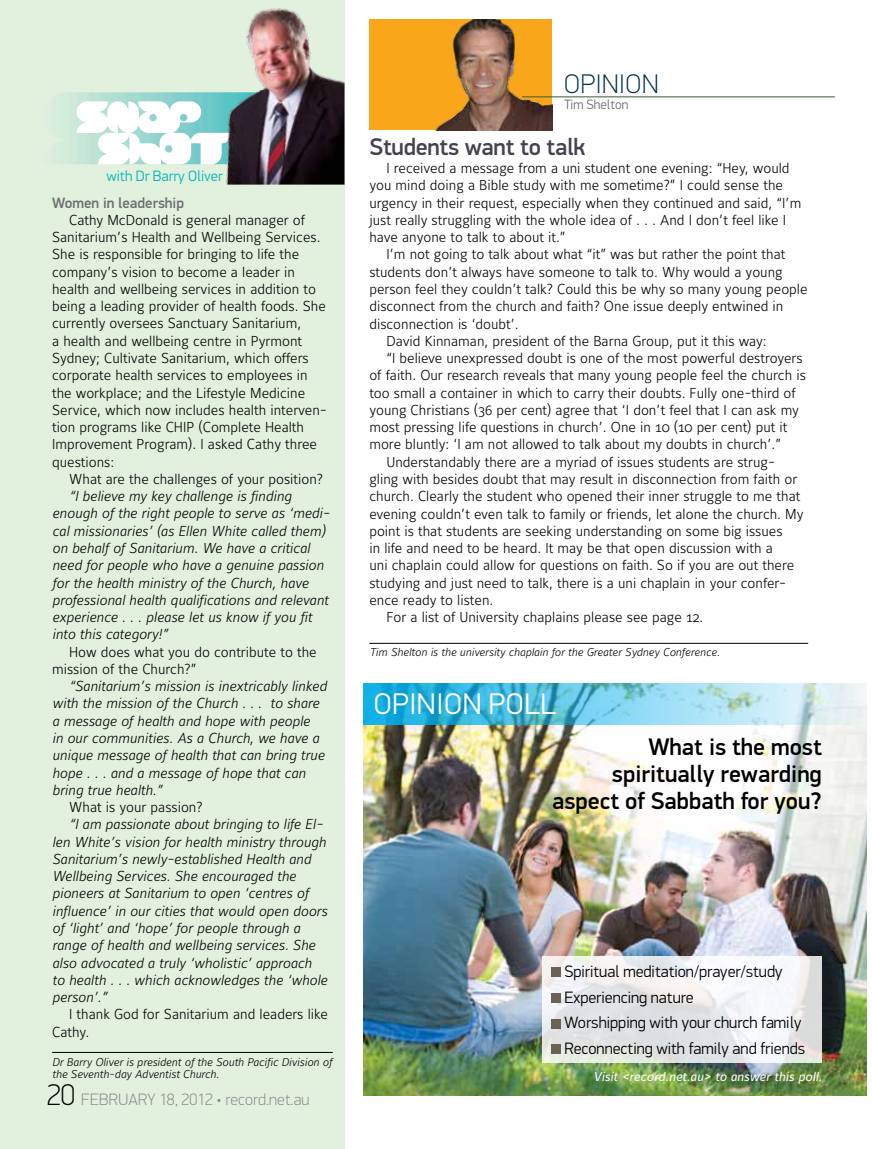
<style>
.page{position:relative;width:872px;height:1149px;background:#fff}
.page>*{position:absolute;margin:0;border:0;box-sizing:border-box;transform-origin:0 0}
.t1{font:300 30px "PF Din Display Pro";color:#fff}
.t2{font:100 27px "PF Din Display Pro";letter-spacing:.02em;color:#00314a}
.t3{font:500 24px/27px "PF Din Display Pro";color:#000;text-align:right}
.t4{font:500 24px "PF Din Display Pro";letter-spacing:-.01em;color:#454351}
.t5{font:300 16.5px/25.8px "PF Din Display Pro";color:#000}
.t6{font:100 16.5px "PF Din Display Pro";letter-spacing:.005em;color:#808285}
.t7{font:300 15px "PF Din Display Pro";color:#00b7bb}
.t8{font:500 15px "PF Din Display Pro";color:#6d6e71}
.t9{font:300 14.25px/17.2px "Maurea";color:#000}
.t10{font:italic 300 14.25px/17.2px "Maurea";color:#000}
.t11{font:300 13.5px "PF Din Display Pro";color:#6d6e71}
.t12{font:italic 12.75px "Maurea";color:#fff}
.t13{font:italic 300 11.25px/12px "Maurea";color:#000}
.s1{font-size:30px;color:#000}
</style>
<div class="page">
<div style="left:0;top:0;width:344px;height:1148px;background:#e2f0de"></div>
<svg style="left:77px;top:101px;width:116px;height:63px;background:#e8f5f3"></svg>
<img style="left:193px;top:8px;width:151px;height:176px">
<hr style="left:52px;top:1051px;width:281px;height:1px;background:#000">
<div style="left:369px;top:20px;width:183px;height:110px;background:#faa61a"></div>
<img style="left:435px;top:20px;width:117px;height:110px">
<hr style="left:522px;top:96px;width:313px;height:1px;background:#3b5d2c">
<img style="left:364px;top:724px;width:502px;height:370px">
<hr style="left:871px;top:0;width:1px;height:83px;background:#00aeef">
<hr style="left:369px;top:642px;width:439px;height:1px;background:#000">
<img style="left:364px;top:683px;width:502px;height:41px">
<svg style="left:543px;top:955px;width:279px;height:107px"></svg>
<div style="left:551px;top:967px;width:10px;height:9px;background:#6a6353"></div>
<div style="left:551px;top:992px;width:10px;height:10px;background:#6a6353"></div>
<div style="left:551px;top:1018px;width:10px;height:9px;background:#6a6353"></div>
<div style="left:551px;top:1044px;width:10px;height:9px;background:#6a6353"></div>
<p class="t7" style="left:106px;top:167px;width:118px">with Dr Barry Oliver</p>
<p class="t8" style="left:52px;top:193px;width:134px">Women in leadership</p>
<p class="t9" style="left:52px;top:212px;width:276px;text-indent:17px">Cathy McDonald is general manager of Sanitarium’s Health and Wellbeing Services.<br>She is responsible for bringing to life the company’s vision to become a leader in health and wellbeing services in addition to being a leading provider of health foods. She currently oversees Sanctuary Sanitarium,<br>a health and wellbeing centre in Pyrmont Sydney; Cultivate Sanitarium, which offers corporate health services to employees in the workplace; and the Lifestyle Medicine Service, which now includes health interven&shy;tion programs like CHIP (Complete Health Improvement Program). I asked Cathy three questions:</p>
<p class="t9" style="left:69px;top:471px;width:255px">What are the challenges of your position?</p>
<p class="t10" style="left:52px;top:488px;width:279px;text-indent:17px">“I believe my key challenge is finding enough of the right people to serve as ‘medi&shy;cal missionaries’ (as Ellen White called them) on behalf of Sanitarium. We have a critical need for people who have a genuine passion for the health ministry of the Church, have professional health qualifications and relevant experience . . . please let us know if you fit into this category!”</p>
<p class="t9" style="left:52px;top:643px;width:266px;text-indent:17px">How does what you do contribute to the mission of the Church?”</p>
<p class="t10" style="left:52px;top:678px;width:276px;text-indent:17px">“Sanitarium’s mission is inextricably linked with the mission of the Church . . . to share a message of health and hope with people<br>in our communities. As a Church, we have a unique message of health that can bring true hope . . . and a message of hope that can bring true health.”</p>
<p class="t9" style="left:69px;top:799px;width:135px">What is your passion?</p>
<p class="t10" style="left:52px;top:816px;width:277px;text-indent:17px">“I am passionate about bringing to life El&shy;len White’s vision for health ministry through Sanitarium’s newly-established Health and Wellbeing Services. She encouraged the pioneers at Sanitarium to open ‘centres of influence’ in our cities that would open doors of ‘light’ and ‘hope’ for people through a range of health and wellbeing services. She also advocated a truly ‘wholistic’ approach to health . . . which acknowledges the ‘whole person’.”</p>
<p class="t9" style="left:52px;top:1006px;width:277px;text-indent:17px">I thank God for Sanitarium and leaders like<br>Cathy.</p>
<p class="t13" style="left:52px;top:1055px;width:281px">Dr Barry Oliver is president of the South Pacific Division of the Seventh-day Adventist Church.</p>
<p class="t6" style="left:47px;top:1089px;width:264px"><span class="s1">20</span> FEBRUARY 18, 2012 • record.net.au</p>
<h2 class="t2" style="left:564px;top:68px;width:92px">Opinion</h2>
<p class="t11" style="left:564px;top:97px;width:66px">Tim Shelton</p>
<h3 class="t4" style="left:369px;top:132px;width:218px">Students want to talk</h3>
<p class="t9" style="left:369px;top:160px;width:433px;text-indent:17px">I received a message from a uni student one evening: “Hey, would you mind doing a Bible study with me sometime?” I could sense the urgency in their request, especially when they continued and said, “I’m just really struggling with the whole idea of . . . And I don’t feel like I have anyone to talk to about it.”</p>
<p class="t9" style="left:386px;top:246px;width:400px">I’m not going to talk about what “it” was but rather the point that</p>
<p class="t9" style="left:369px;top:264px;width:415px">students don’t always have someone to talk to. Why would a young</p>
<p class="t9" style="left:369px;top:281px;width:439px">person feel they couldn’t talk? Could this be why so many young people</p>
<p class="t9" style="left:369px;top:298px;width:415px">disconnect from the church and faith? One issue deeply entwined in</p>
<p class="t9" style="left:369px;top:315px;width:151px">disconnection is ‘doubt’.</p>
<p class="t9" style="left:386px;top:333px;width:382px">David Kinnaman, president of the Barna Group, put it this way:</p>
<p class="t9" style="left:386px;top:350px;width:418px">“I believe unexpressed doubt is one of the most powerful destroyers</p>
<p class="t9" style="left:369px;top:367px;width:438px">of faith. Our research reveals that many young people feel the church is</p>
<p class="t9" style="left:369px;top:384px;width:428px">too small a container in which to carry their doubts. Fully one-third of</p>
<p class="t9" style="left:369px;top:402px;width:431px">young Christians (36 per cent) agree that ‘I don’t feel that I can ask my</p>
<p class="t9" style="left:369px;top:419px;width:419px">most pressing life questions in church’. One in 10 (10 per cent) put it</p>
<p class="t9" style="left:369px;top:436px;width:413px">more bluntly: ‘I am not allowed to talk about my doubts in church’.”</p>
<p class="t9" style="left:386px;top:453px;width:390px">Understandably there are a myriad of issues students are strug-</p>
<p class="t9" style="left:369px;top:471px;width:429px">gling with besides doubt that may result in disconnection from faith or</p>
<p class="t9" style="left:369px;top:488px;width:432px">church. Clearly the student who opened their inner struggle to me that</p>
<p class="t9" style="left:369px;top:505px;width:435px">evening couldn’t even talk to family or friends, let alone the church. My</p>
<p class="t9" style="left:369px;top:523px;width:415px">point is that students are seeking understanding on some big issues</p>
<p class="t9" style="left:369px;top:540px;width:405px">in life and need to be heard. It may be that open discussion with a</p>
<p class="t9" style="left:369px;top:557px;width:426px">uni chaplain could allow for questions on faith. So if you are out there</p>
<p class="t9" style="left:369px;top:574px;width:418px">studying and just need to talk, there is a uni chaplain in your confer-</p>
<p class="t9" style="left:369px;top:592px;width:126px">ence ready to listen.</p>
<p class="t9" style="left:386px;top:609px;width:318px">For a list of University chaplains please see page 12.</p>
<p class="t13" style="left:369px;top:647px;width:352px">Tim Shelton is the university chaplain for the Greater Sydney Conference.</p>
<h1 class="t1" style="left:374px;top:686px;width:34px">Opinion</h1>
<h1 class="t1" style="left:489px;top:686px;width:18px">poll</h1>
<h3 class="t3" style="left:552px;top:733px;width:271px">What is the most spiritually rewarding aspect of Sabbath for you?</h3>
<p class="t5" style="left:564px;top:958px;width:242px">Spiritual meditation/prayer/study Experiencing nature<br>Worshipping with your church family Reconnecting with family and friends</p>
<p class="t12" style="left:593px;top:1069px;width:230px">Visit &lt;record.net.au&gt; to answer this poll.</p>
</div>
